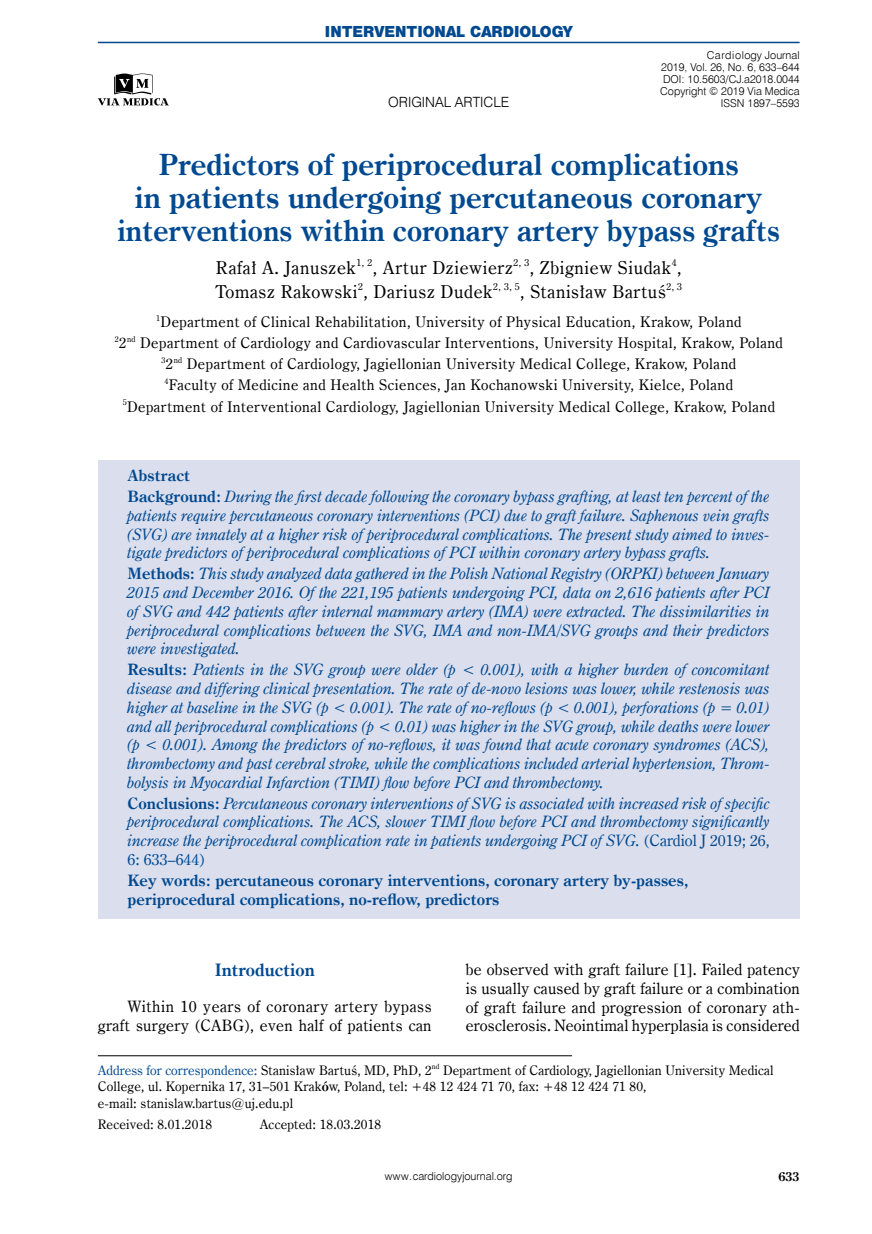
<style>
.page{position:relative;width:872px;height:1234px;background:#fff}
.page>*{position:absolute;margin:0;border:0;box-sizing:border-box;transform-origin:0 0}
.t1{font:700 29.4px/33px "Century Oldst EU";color:#004990;text-align:center}
.t2{font:17.85px/24px "Century Oldst EU";letter-spacing:.035em;color:#000}
.t3{font:700 17.25px "Century Oldst EU";color:#004990}
.t4{font:italic 15.75px/18.8px "Century Oldst EU";color:#004990;text-align:justify}
.t5{font:15.75px/18.8px "Century Oldst EU";letter-spacing:.02em;color:#000;text-align:right}
.t6{font:700 15.75px/18.8px "Century Oldst EU";color:#004990}
.t7{font:14.7px/21px "Century Oldst EU";letter-spacing:.035em;color:#000;text-align:center}
.t8{font:14.1px "Swis 721 Blk 2 EU";color:#004990}
.t9{font:14.1px "Swis 721 Lt EU";color:#000}
.t10{font:13.2px/16.5px "Century Oldst EU";letter-spacing:.015em;color:#000}
.t11{font:700 12.75px "Century Oldst EU";color:#000}
.t12{font:10.95px/12px "Swis 721 Lt EU";color:#000;text-align:justify}
.s1{font-weight:700;font-style:normal}
.s2{font-style:normal}
.s3{color:#004990}
.s4{font-weight:700}
</style>
<div class="page">
<div style="left:98px;top:460px;width:701px;height:458px;background:#dbdeed"></div>
<hr style="left:98px;top:1055px;width:474px;height:1px;background:#000">
<hr style="left:98px;top:42px;width:701px;height:1px;background:#004990">
<svg style="left:98px;top:74px;width:71px;height:32px"></svg>
<p class="t8" style="left:325px;top:22px;width:249px">INTERVENTIONAL CARDIOLOGY</p>
<p class="t12" style="left:660px;top:49px;width:141px;text-indent:46px">Cardiology Journal 2019, Vol. 26, No. 6, 633–644<br>DOI: 10.5603/CJ.a2018.0044<br>Copyright © 2019 Via Medica</p>
<p class="t9" style="left:388px;top:93px;width:123px">ORIGINAL ARTICLE</p>
<p class="t12" style="left:721px;top:97px;width:80px">ISSN 1897–5593</p>
<h1 class="t1" style="left:117px;top:149px;width:664px">Predictors of periprocedural complications<br>in patients undergoing percutaneous coronary interventions within coronary artery bypass grafts</h1>
<p class="t2" style="left:215px;top:256px;width:468px">Rafał A. Januszek<sup>1,</sup> <sup>2</sup>, Artur Dziewierz<sup>2,</sup> <sup>3</sup>, Zbigniew Siudak<sup>4</sup>,<br>Tomasz Rakowski<sup>2</sup>, Dariusz Dudek<sup>2,</sup> <sup>3,</sup> <sup>5</sup>, Stanisław Bartuś<sup>2,</sup> <sup>3</sup></p>
<p class="t7" style="left:115px;top:312px;width:669px"><sup>1</sup>Department of Clinical Rehabilitation, University of Physical Education, Krakow, Poland<br><sup>2</sup>2<sup>nd</sup> Department of Cardiology and Cardiovascular Interventions, University Hospital, Krakow, Poland <sup>3</sup>2<sup>nd</sup> Department of Cardiology, Jagiellonian University Medical College, Krakow, Poland<br><sup>4</sup>Faculty of Medicine and Health Sciences, Jan Kochanowski University, Kielce, Poland<br><sup>5</sup>Department of Interventional Cardiology, Jagiellonian University Medical College, Krakow, Poland</p>
<p class="t4" style="left:128px;top:465px;width:644px;line-height:20.9px"><span class="s1">Abstract<br>Background:</span> During the first decade following the coronary bypass grafting, at least ten percent of the</p>
<p class="t4" style="left:128px;top:506px;width:644px">patients require percutaneous coronary interventions (PCI) due to graft failure. Saphenous vein grafts (SVG) are innately at a higher risk of periprocedural complications. The present study aimed to inves&shy;tigate predictors of periprocedural complications of PCI within coronary artery bypass grafts.</p>
<p class="t4" style="left:128px;top:564px;width:644px"><span class="s1">Methods:</span> This study analyzed data gathered in the Polish National Registry (ORPKI) between January 2015 and December 2016. Of the 221,195 patients undergoing PCI, data on 2,616 patients after PCI of SVG and 442 patients after internal mammary artery (IMA) were extracted. The dissimilarities in periprocedural complications between the SVG, IMA and non-IMA/SVG groups and their predictors were investigated.</p>
<p class="t4" style="left:128px;top:660px;width:644px"><span class="s1">Results:</span> Patients in the SVG group were older (p &lt; 0.001), with a higher burden of concomitant disease and differing clinical presentation. The rate of de-novo lesions was lower, while restenosis was higher at baseline in the SVG (p &lt; 0.001). The rate of no-reflows (p &lt; 0.001), perforations (p = 0.01) and all periprocedural complications (p &lt; 0.01) was higher in the SVG group, while deaths were lower (p &lt; 0.001). Among the predictors of no-reflows, it was found that acute coronary syndromes (ACS), thrombectomy and past cerebral stroke, while the complications included arterial hypertension, Throm&shy;bolysis in Myocardial Infarction (TIMI) flow before PCI and thrombectomy.</p>
<p class="t4" style="left:128px;top:793px;width:644px"><span class="s1">Conclusions:</span> Percutaneous coronary interventions of SVG is associated with increased risk of specific periprocedural complications. The ACS, slower TIMI flow before PCI and thrombectomy significantly increase the periprocedural complication rate in patients undergoing PCI of SVG. <span class="s2">(Cardiol J 2019; 26, 6: 633–644)</span></p>
<p class="t6" style="left:128px;top:871px;width:562px">Key words: percutaneous coronary interventions, coronary artery by-passes, periprocedural complications, no-reflow, predictors</p>
<p class="t3" style="left:215px;top:959px;width:102px">Introduction</p>
<p class="t5" style="left:98px;top:997px;width:335px">Within 10 years of coronary artery bypass graft surgery (CABG), even half of patients can</p>
<p class="t5" style="left:466px;top:960px;width:335px;text-align:justify">be observed with graft failure [1]. Failed patency is usually caused by graft failure or a combination of graft failure and progression of coronary ath&shy;erosclerosis. Neointimal hyperplasia is considered</p>
<p class="t10" style="left:98px;top:1061px;width:677px"><span class="s3">Address for correspondence:</span> Stanisław Bartuś, MD, PhD, 2<sup>nd</sup> Department of Cardiology, Jagiellonian University Medical<br>College, ul. Kopernika 17, 31–501 Krak<span class="s4">ó</span>w, Poland, tel: +48 12 424 71 70, fax: +48 12 424 71 80,<br>e-mail: stanislaw.bartus@uj.edu.pl</p>
<p class="t10" style="left:98px;top:1115px;width:116px">Received: 8.01.2018</p>
<p class="t10" style="left:260px;top:1115px;width:123px">Accepted: 18.03.2018</p>
<p class="t12" style="left:385px;top:1170px;width:129px">www.cardiologyjournal.org</p>
<p class="t11" style="left:778px;top:1167px;width:23px">633</p>
</div>
